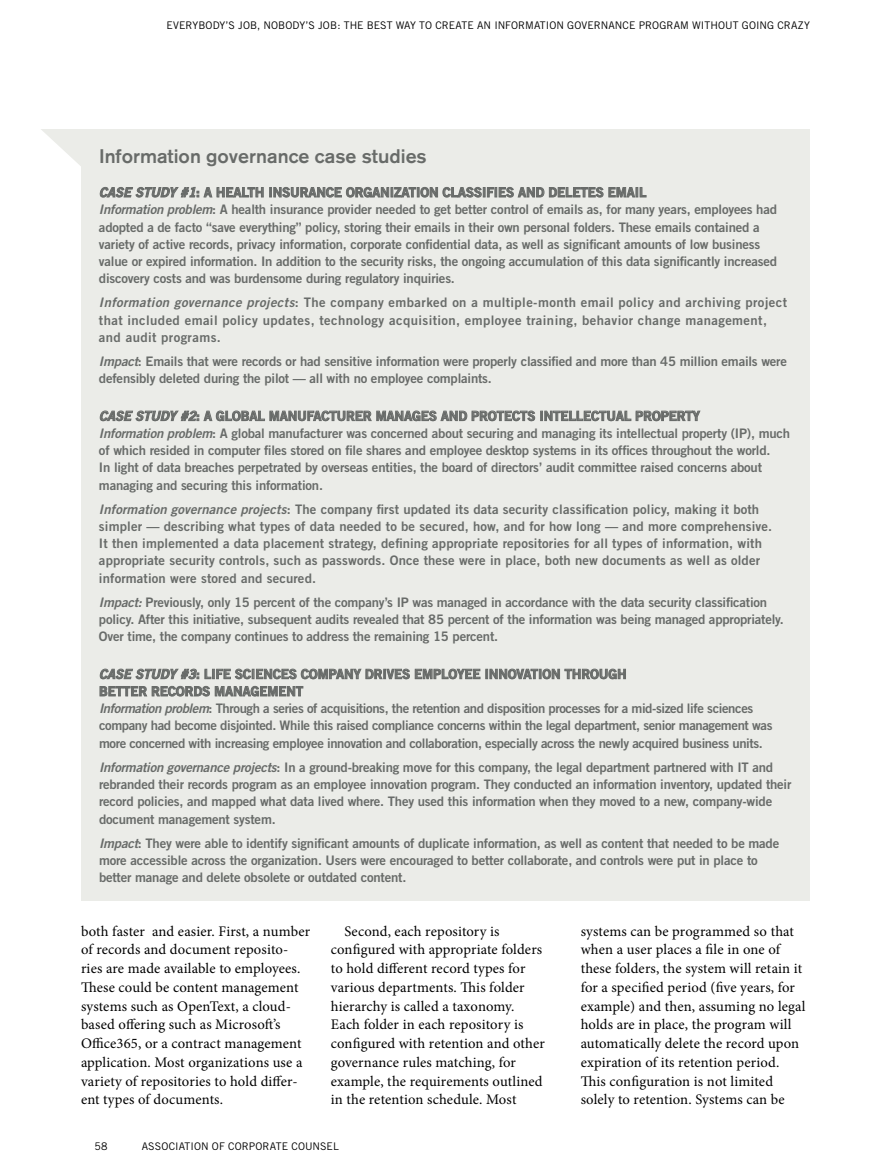
<style>
.page{position:relative;width:891px;height:1175px;background:#fff}
.page>*{position:absolute;margin:0;border:0;box-sizing:border-box;transform-origin:0 0}
.t1{font:500 19.5px "Akzidenz Grotesk BE";color:#686b69}
.t2{font:14.7px/18.8px "Minion Pro";letter-spacing:.01em;color:#000}
.t3{font:13.2px/17.2px "Trade Gothic Bold Two";letter-spacing:-.015em;color:#686b69}
.t4{font:13.2px/17.2px "Trade Gothic Bold Two";letter-spacing:.01em;color:#686b69}
.t5{font:13.2px/17.2px "Trade Gothic Bold Two";letter-spacing:.03em;color:#686b69}
.t6{font:10.5px "Trade Gothic";letter-spacing:.01em;color:#000}
.s1{font-style:italic}
</style>
<div class="page">
<div style="left:81px;top:129px;width:729px;height:771px;background:#ebece8"></div>
<svg style="left:99px;top:186px;width:165px;height:11px"></svg>
<svg style="left:270px;top:187px;width:333px;height:10px"></svg>
<svg style="left:609px;top:187px;width:37px;height:10px"></svg>
<svg style="left:99px;top:410px;width:436px;height:11px"></svg>
<svg style="left:541px;top:410px;width:159px;height:11px"></svg>
<svg style="left:99px;top:668px;width:100px;height:11px"></svg>
<svg style="left:205px;top:668px;width:275px;height:11px"></svg>
<svg style="left:486px;top:668px;width:140px;height:11px"></svg>
<svg style="left:100px;top:686px;width:203px;height:10px"></svg>
<svg style="left:41px;top:129px;width:40px;height:37px"></svg>
<p class="t6" style="left:166px;top:19px;width:645px">EVERYBODY’S JOB, NOBODY’S JOB: THE BEST WAY TO CREATE AN INFORMATION GOVERNANCE PROGRAM WITHOUT GOING CRAZY</p>
<h1 class="t1" style="left:99px;top:144px;width:329px">Information governance case studies</h1>
<p class="t3" style="left:99px;top:183px;width:680px"><span class="s1">CASE STUDY #1</span>: A HEALTH INSURANCE ORGANIZATION CLASSIFIES AND DELETES EMAIL<br><span class="s1">Information problem</span>: A health insurance provider needed to get better control of emails as, for many years, employees had adopted a de facto “save everything” policy, storing their emails in their own personal folders. These emails contained a variety of active records, privacy information, corporate confidential data, as well as significant amounts of low business value or expired information. In addition to the security risks, the ongoing accumulation of this data significantly increased discovery costs and was burdensome during regulatory inquiries.</p>
<p class="t5" style="left:99px;top:294px;width:690px"><span class="s1">Information governance projects</span>: The company embarked on a multiple-month email policy and archiving project that included email policy updates, technology acquisition, employee training, behavior change management, and audit programs.</p>
<p class="t3" style="left:99px;top:352px;width:690px"><span class="s1">Impact</span>: Emails that were records or had sensitive information were properly classified and more than 45 million emails were defensibly deleted during the pilot — all with no employee complaints.</p>
<p class="t3" style="left:99px;top:407px;width:693px"><span class="s1">CASE STUDY #2</span>: A GLOBAL MANUFACTURER MANAGES AND PROTECTS INTELLECTUAL PROPERTY<br><span class="s1">Information problem</span>: A global manufacturer was concerned about securing and managing its intellectual property (IP), much of which resided in computer files stored on file shares and employee desktop systems in its offices throughout the world.<br>In light of data breaches perpetrated by overseas entities, the board of directors’ audit committee raised concerns about managing and securing this information.</p>
<p class="t4" style="left:99px;top:500px;width:675px"><span class="s1">Information governance projects</span>: The company first updated its data security classification policy, making it both simpler — describing what types of data needed to be secured, how, and for how long — and more comprehensive.<br>It then implemented a data placement strategy, defining appropriate repositories for all types of information, with appropriate security controls, such as passwords. Once these were in place, both new documents as well as older information were stored and secured.</p>
<p class="t3" style="left:99px;top:593px;width:686px"><span class="s1">Impact:</span> Previously, only 15 percent of the company’s IP was managed in accordance with the data security classification policy. After this initiative, subsequent audits revealed that 85 percent of the information was being managed appropriately.<br>Over time, the company continues to address the remaining 15 percent.</p>
<p class="t3" style="left:99px;top:665px;width:675px"><span class="s1">CASE STUDY #3</span>: LIFE SCIENCES COMPANY DRIVES EMPLOYEE INNOVATION THROUGH<br>BETTER RECORDS MANAGEMENT<br><span class="s1">Information problem</span>: Through a series of acquisitions, the retention and disposition processes for a mid-sized life sciences company had become disjointed. While this raised compliance concerns within the legal department, senior management was more concerned with increasing employee innovation and collaboration, especially across the newly acquired business units.</p>
<p class="t3" style="left:99px;top:758px;width:694px"><span class="s1">Information governance projects</span>: In a ground-breaking move for this company, the legal department partnered with IT and rebranded their records program as an employee innovation program. They conducted an information inventory, updated their record policies, and mapped what data lived where. They used this information when they moved to a new, company-wide document management system.</p>
<p class="t3" style="left:99px;top:834px;width:682px"><span class="s1">Impact</span>: They were able to identify significant amounts of duplicate information, as well as content that needed to be made more accessible across the organization. Users were encouraged to better collaborate, and controls were put in place to better manage and delete obsolete or outdated content.</p>
<p class="t2" style="left:81px;top:921px;width:231px">both faster and easier. First, a number of records and document reposito&shy;ries are made available to employees.<br>These could be content management systems such as OpenText, a cloud&shy;based offering such as Microsoft’s Office365, or a contract management application. Most organizations use a variety of repositories to hold differ&shy;ent types of documents.</p>
<p class="t2" style="left:331px;top:921px;width:216px;text-indent:13px">Second, each repository is configured with appropriate folders to hold different record types for various departments. This folder hierarchy is called a taxonomy.<br>Each folder in each repository is configured with retention and other governance rules matching, for example, the requirements outlined in the retention schedule. Most</p>
<p class="t2" style="left:581px;top:921px;width:226px">systems can be programmed so that when a user places a file in one of these folders, the system will retain it for a specified period (five years, for example) and then, assuming no legal holds are in place, the program will automatically delete the record upon expiration of its retention period.<br>This configuration is not limited solely to retention. Systems can be</p>
<p class="t6" style="left:94px;top:1140px;width:15px">58</p>
<p class="t6" style="left:142px;top:1140px;width:199px">ASSOCIATION OF CORPORATE COUNSEL</p>
</div>
